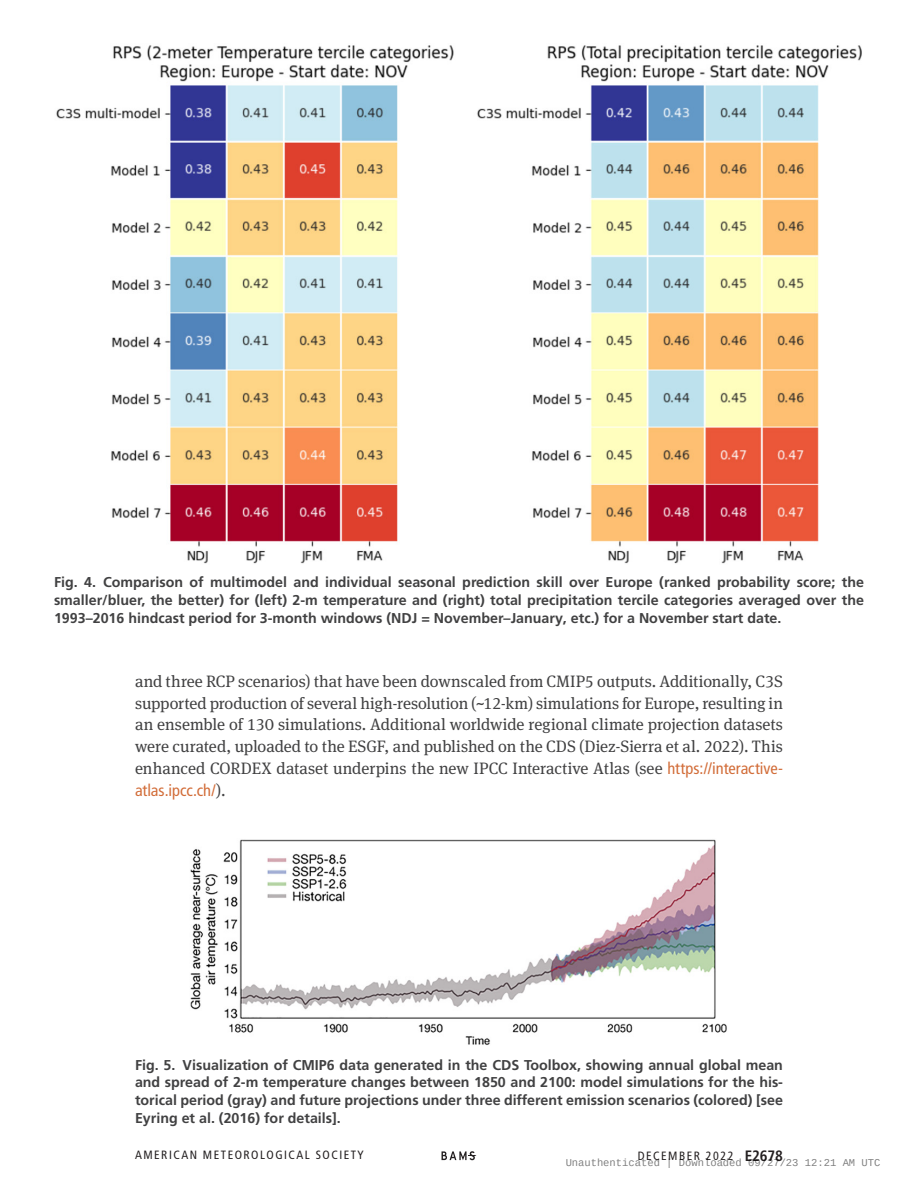
<style>
.page{position:relative;width:918px;height:1188px;background:#fff}
.page>*{position:absolute;margin:0;border:0;box-sizing:border-box;transform-origin:0 0}
.t1{font:16.5px/21.8px "Meta Serif Pro";color:#414142;text-align:justify}
.t2{font:condensed 16.5px "Frutiger LT Pro";letter-spacing:-.005em;color:#d26d39}
.t3{font:700 14.25px/18px "Frutiger LT Pro";color:#414142;text-align:justify}
.t4{font:condensed 12px "Frutiger LT Pro";letter-spacing:.125em;color:#231f20}
.t5{font:10.5px "Liberation Mono";color:rgb(0 0 0/.5)}
.s1{font-family:"Frutiger LT Pro";font-stretch:condensed;color:#d26d39}
.s2{font-family:"Meta Serif Pro";font-stretch:normal;color:#414142}
.s3{font-weight:700;font-size:15px}
</style>
<div class="page">
<svg style="left:442px;top:1151px;width:34px;height:9px"></svg>
<img style="left:56px;top:45px;width:806px;height:519px">
<img style="left:190px;top:839px;width:537px;height:206px">
<p class="t3" style="left:54px;top:574px;width:812px">Fig. 4. Comparison of multimodel and individual seasonal prediction skill over Europe (ranked probability score; the smaller/bluer, the better) for (left) 2-m temperature and (right) total precipitation tercile categories averaged over the 1993–2016 hindcast period for 3-month windows (NDJ = November–January, etc.) for a November start date.</p>
<p class="t1" style="left:135px;top:670px;width:650px">and three RCP scenarios) that have been downscaled from CMIP5 outputs. Additionally, C3S supported production of several high-resolution (~12-km) simulations for Europe, resulting in an ensemble of 130 simulations. Additional worldwide regional climate projection datasets were curated, uploaded to the ESGF, and published on the CDS (Diez-Sierra et al. 2022). This enhanced CORDEX dataset underpins the new IPCC Interactive Atlas (see <span class="s1">https://interactive-</span></p>
<p class="t2" style="left:135px;top:780px;width:92px">atlas.ipcc.ch/<span class="s2">).</span></p>
<p class="t3" style="left:135px;top:1056px;width:650px">Fig. 5. Visualization of CMIP6 data generated in the CDS Toolbox, showing annual global mean and spread of 2-m temperature changes between 1850 and 2100: model simulations for the his&shy;torical period (gray) and future projections under three different emission scenarios (colored) [see Eyring et al. (2016) for details].</p>
<p class="t5" style="left:566px;top:1157px;width:316px">Unauthenticated | Downloaded 09/27/23 12:21 AM UTC</p>
<p class="t4" style="left:135px;top:1148px;width:230px">AMERICAN METEOROLOGICAL SOCIETY</p>
<p class="t4" style="left:638px;top:1149px;width:147px">DECEMBER 2022 <span class="s3">E2678</span></p>
</div>
